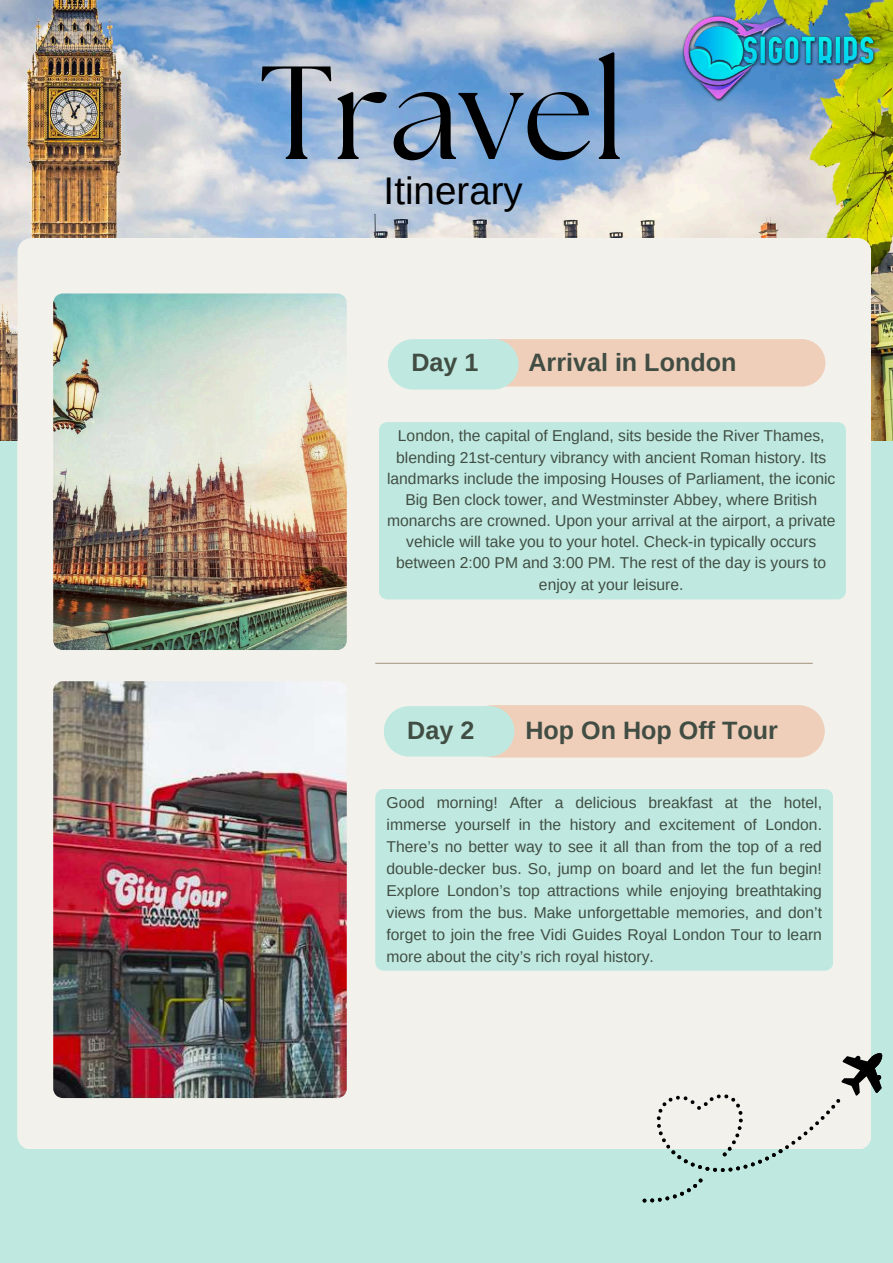
<style>
.page{position:relative;width:893px;height:1263px;background:#bfe9e0}
.page>*{position:absolute;margin:0;border:0;box-sizing:border-box;transform-origin:0 0}
.t1{font:132.15px "The Seasons";color:#000}
.t2{font:38.55px "Arimo";color:#000}
.t3{font:700 25.12px "Arimo";color:#414d43}
.t4{font:15.67px/21.2px "Arimo";color:#414d43;text-align:center}
</style>
<div class="page">
<img style="left:0;top:0;width:893px;height:441px">
<img style="left:665px;top:6px;width:221px;height:104px">
<img style="left:17px;top:238px;width:854px;height:910px">
<svg style="left:388px;top:339px;width:437px;height:51px"></svg>
<svg style="left:384px;top:705px;width:440px;height:52px"></svg>
<svg style="left:379px;top:422px;width:467px;height:177px"></svg>
<svg style="left:375px;top:789px;width:458px;height:182px"></svg>
<svg style="left:642px;top:1178px;width:60px;height:24px"></svg>
<svg style="left:657px;top:1053px;width:225px;height:119px"></svg>
<hr style="left:375px;top:663px;width:438px;height:1px;background:#af9e8b">
<h1 class="t1" style="left:259px;top:53px;width:367px">Travel</h1>
<h2 class="t2" style="left:384px;top:169px;width:141px">Itinerary</h2>
<h3 class="t3" style="left:411px;top:348px;width:69px">Day 1</h3>
<h3 class="t3" style="left:528px;top:348px;width:209px">Arrival in London</h3>
<h3 class="t3" style="left:529px;top:348px;width:103px">S inagar</h3>
<p class="t4" style="left:387px;top:425px;width:450px">London, the capital of England, sits beside the River Thames, blending 21st-century vibrancy with ancient Roman history. Its landmarks include the imposing Houses of Parliament, the iconic Big Ben clock tower, and Westminster Abbey, where British monarchs are crowned. Upon your arrival at the airport, a private vehicle will take you to your hotel. Check-in typically occurs between 2:00 PM and 3:00 PM. The rest of the day is yours to enjoy at your leisure.</p>
<p class="t4" style="left:387px;top:442px;width:450px">Welcome to Kashmir, Upon arrival in Kashmir, proceed to your hotel in Srinagar. Later, you’ll visit the Shankaracharya Temple, followed by a Shikara ride on the pristine Dal Lake, which is considered to be the jewel in Kashmir's crown. Enjoy great views of Srinagar city, Dal Lake, and the surrounding mountains from the elevated vantage point of Shankaracharya Hill, In the</p>
<h3 class="t3" style="left:407px;top:716px;width:69px">Day 2</h3>
<h3 class="t3" style="left:525px;top:716px;width:105px">Gulmarg</h3>
<h3 class="t3" style="left:525px;top:716px;width:254px">Hop On Hop Off Tour</h3>
<p class="t4" style="left:386px;top:792px;width:437px;line-height:21.9px;text-align:justify">Good morning! After a delicious breakfast at the hotel, immerse yourself in the history and excitement of London.<br>There’s no better way to see it all than from the top of a red double-decker bus. So, jump on board and let the fun begin!<br>Explore London’s top attractions while enjoying breathtaking views from the bus. Make unforgettable memories, and don’t forget to join the free Vidi Guides Royal London Tour to learn more about the city’s rich royal history.</p>
</div>
